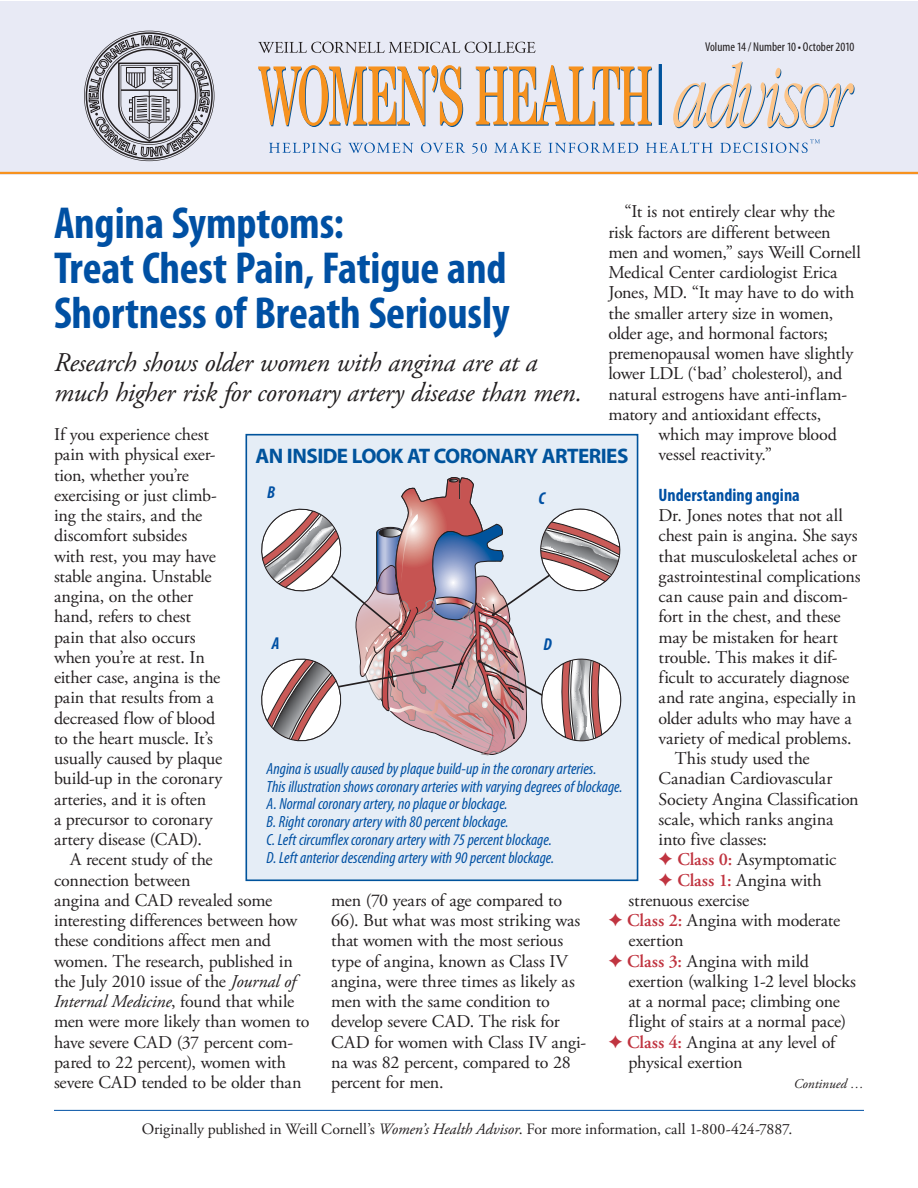
<style>
.page{position:relative;width:918px;height:1188px;background:#fff}
.page>*{position:absolute;margin:0;border:0;box-sizing:border-box;transform-origin:0 0}
.t1{font:700 condensed 45px/45px "Myriad Pro";letter-spacing:-.005em;color:#0050a3}
.t2{font:italic 27px/30px "Adobe Garamond Pro";letter-spacing:-.01em;color:#231f20}
.t3{font:700 21.15px "Myriad Pro";letter-spacing:-.025em;color:#00539c}
.t4{font:18px/20.2px "Adobe Garamond Pro";letter-spacing:-.01em;color:#231f20}
.t5{font:700 condensed 18px "Myriad Pro";color:#0050a3}
.t6{font:italic 700 condensed 17.25px "Myriad Pro";color:#0050a3}
.t7{font:italic condensed 16.2px/17.9px "Myriad Pro";color:#0050a3}
.t8{font:15.75px "Adobe Garamond Pro";letter-spacing:-.005em;color:#231f20}
.t9{font:italic 13.5px "Adobe Garamond Pro";color:#231f20}
.t10{font:condensed 12.75px "Myriad Pro";color:#231f20}
.s1{color:#c03440}
.s2{font-weight:600;color:#c03440}
.s3{font-style:italic}
</style>
<div class="page">
<hr style="left:54px;top:1110px;width:810px;height:1px;background:#0050a3">
<div style="left:0;top:1px;width:918px;height:173px;background:#e8eaf5"></div>
<hr style="left:0;top:172px;width:918px;height:2px;background:#f7921e">
<svg style="left:84px;top:31px;width:130px;height:130px"></svg>
<svg style="left:269px;top:139px;width:551px;height:15px"></svg>
<svg style="left:258px;top:42px;width:278px;height:11px"></svg>
<svg style="left:673px;top:61px;width:182px;height:67px"></svg>
<svg style="left:258px;top:65px;width:205px;height:62px"></svg>
<svg style="left:476px;top:65px;width:176px;height:61px"></svg>
<hr style="left:659px;top:64px;width:3px;height:61px;background:#00539c">
<div style="left:246px;top:435px;width:392px;height:445px;background:#e5edf6"></div>
<div style="left:245px;top:434px;width:393px;height:447px;border:2px solid #00539c"></div>
<svg style="left:261px;top:477px;width:361px;height:278px"></svg>
<p class="t10" style="left:705px;top:39px;width:151px">Volume 14 / Number 10 • October 2010</p>
<p class="t4" style="left:608px;top:202px;width:254px;text-indent:16px">“It is not entirely clear why the risk factors are different between men and women,” says Weill Cornell Medical Center cardiologist Erica Jones, MD. “It may have to do with the smaller artery size in women, older age, and hormonal factors; premenopausal women have slightly lower LDL (‘bad’ cholesterol), and natural estrogens have anti-inflam&shy;matory and antioxidant effects,</p>
<p class="t4" style="left:659px;top:425px;width:180px">which may improve blood vessel reactivity.”</p>
<p class="t5" style="left:659px;top:484px;width:143px">Understanding angina</p>
<p class="t4" style="left:659px;top:506px;width:186px">Dr. Jones notes that not all</p>
<p class="t4" style="left:659px;top:526px;width:200px">chest pain is angina. She says</p>
<p class="t4" style="left:659px;top:546px;width:200px">that musculoskeletal aches or</p>
<p class="t4" style="left:659px;top:567px;width:203px">gastrointestinal complications</p>
<p class="t4" style="left:659px;top:587px;width:191px">can cause pain and discom-</p>
<p class="t4" style="left:659px;top:607px;width:184px">fort in the chest, and these</p>
<p class="t4" style="left:659px;top:627px;width:181px">may be mistaken for heart</p>
<p class="t4" style="left:659px;top:648px;width:181px">trouble. This makes it dif-</p>
<p class="t4" style="left:659px;top:668px;width:192px">ficult to accurately diagnose</p>
<p class="t4" style="left:659px;top:688px;width:199px">and rate angina, especially in</p>
<p class="t4" style="left:659px;top:708px;width:195px">older adults who may have a</p>
<p class="t4" style="left:659px;top:729px;width:194px">variety of medical problems.</p>
<p class="t4" style="left:675px;top:749px;width:136px">This study used the</p>
<p class="t4" style="left:659px;top:769px;width:175px">Canadian Cardiovascular</p>
<p class="t4" style="left:659px;top:789px;width:202px">Society Angina Classification</p>
<p class="t4" style="left:659px;top:810px;width:176px">scale, which ranks angina</p>
<p class="t4" style="left:659px;top:830px;width:110px">into five classes:</p>
<p class="t4" style="left:659px;top:850px;width:179px"><span class="s1">✦</span> <span class="s2">Class 0:</span> Asymptomatic</p>
<p class="t4" style="left:659px;top:870px;width:165px"><span class="s1">✦</span> <span class="s2">Class 1:</span> Angina with</p>
<p class="t4" style="left:629px;top:891px;width:122px">strenuous exercise</p>
<p class="t4" style="left:608px;top:911px;width:233px"><span class="s1">✦</span> <span class="s2">Class 2:</span> Angina with moderate</p>
<p class="t4" style="left:629px;top:931px;width:56px">exertion</p>
<p class="t4" style="left:608px;top:951px;width:202px"><span class="s1">✦</span> <span class="s2">Class 3:</span> Angina with mild</p>
<p class="t4" style="left:629px;top:972px;width:229px">exertion (walking 1-2 level blocks</p>
<p class="t4" style="left:629px;top:992px;width:213px">at a normal pace; climbing one</p>
<p class="t4" style="left:629px;top:1012px;width:219px">flight of stairs at a normal pace)</p>
<p class="t4" style="left:608px;top:1032px;width:229px"><span class="s1">✦</span> <span class="s2">Class 4:</span> Angina at any level of</p>
<p class="t4" style="left:629px;top:1053px;width:115px">physical exertion</p>
<h1 class="t1" style="left:54px;top:199px;width:457px">Angina Symptoms:<br>Treat Chest Pain, Fatigue and<br>Shortness of Breath Seriously</h1>
<h2 class="t2" style="left:54px;top:348px;width:530px">Research shows older women with angina are at a much higher risk for coronary artery disease than men.</h2>
<p class="t4" style="left:54px;top:425px;width:170px">If you experience chest pain with physical exer&shy;tion, whether you’re exercising or just climb&shy;ing the stairs, and the discomfort subsides with rest, you may have stable angina. Unstable angina, on the other hand, refers to chest pain that also occurs when you’re at rest. In either case, angina is the pain that results from a decreased flow of blood to the heart muscle. It’s usually caused by plaque build-up in the coronary arteries, and it is often<br>a precursor to coronary artery disease (CAD).</p>
<p class="t4" style="left:54px;top:850px;width:257px;text-indent:16px">A recent study of the<br>connection between<br>angina and CAD revealed some interesting differences between how these conditions affect men and women. The research, published in the July 2010 issue of the <span class="s3">Journal of<br>Internal Medicine</span>, found that while men were more likely than women to have severe CAD (37 percent com&shy;pared to 22 percent), women with severe CAD tended to be older than</p>
<p class="t3" style="left:255px;top:442px;width:374px">AN INSIDE LOOK AT CORONARY ARTERIES</p>
<p class="t6" style="left:267px;top:482px;width:10px">B</p>
<p class="t6" style="left:538px;top:487px;width:8px">C</p>
<p class="t6" style="left:272px;top:632px;width:9px">A</p>
<p class="t6" style="left:544px;top:633px;width:10px">D</p>
<p class="t7" style="left:267px;top:759px;width:358px">Angina is usually caused by plaque build-up in the coronary arteries.<br>This illustration shows coronary arteries with varying degrees of blockage.<br>A. Normal coronary artery, no plaque or blockage.<br>B. Right coronary artery with 80 percent blockage.<br>C. Left circumflex coronary artery with 75 percent blockage.<br>D. Left anterior descending artery with 90 percent blockage.</p>
<p class="t4" style="left:331px;top:891px;width:257px">men (70 years of age compared to<br>66). But what was most striking was that women with the most serious type of angina, known as Class IV angina, were three times as likely as men with the same condition to develop severe CAD. The risk for<br>CAD for women with Class IV angi&shy;na was 82 percent, compared to 28 percent for men.</p>
<p class="t9" style="left:794px;top:1076px;width:72px">Continued …</p>
<p class="t8" style="left:142px;top:1120px;width:652px">Originally published in Weill Cornell’s <span class="s3">Women’s Health Advisor</span>. For more information, call 1-800-424-7887.</p>
</div>
